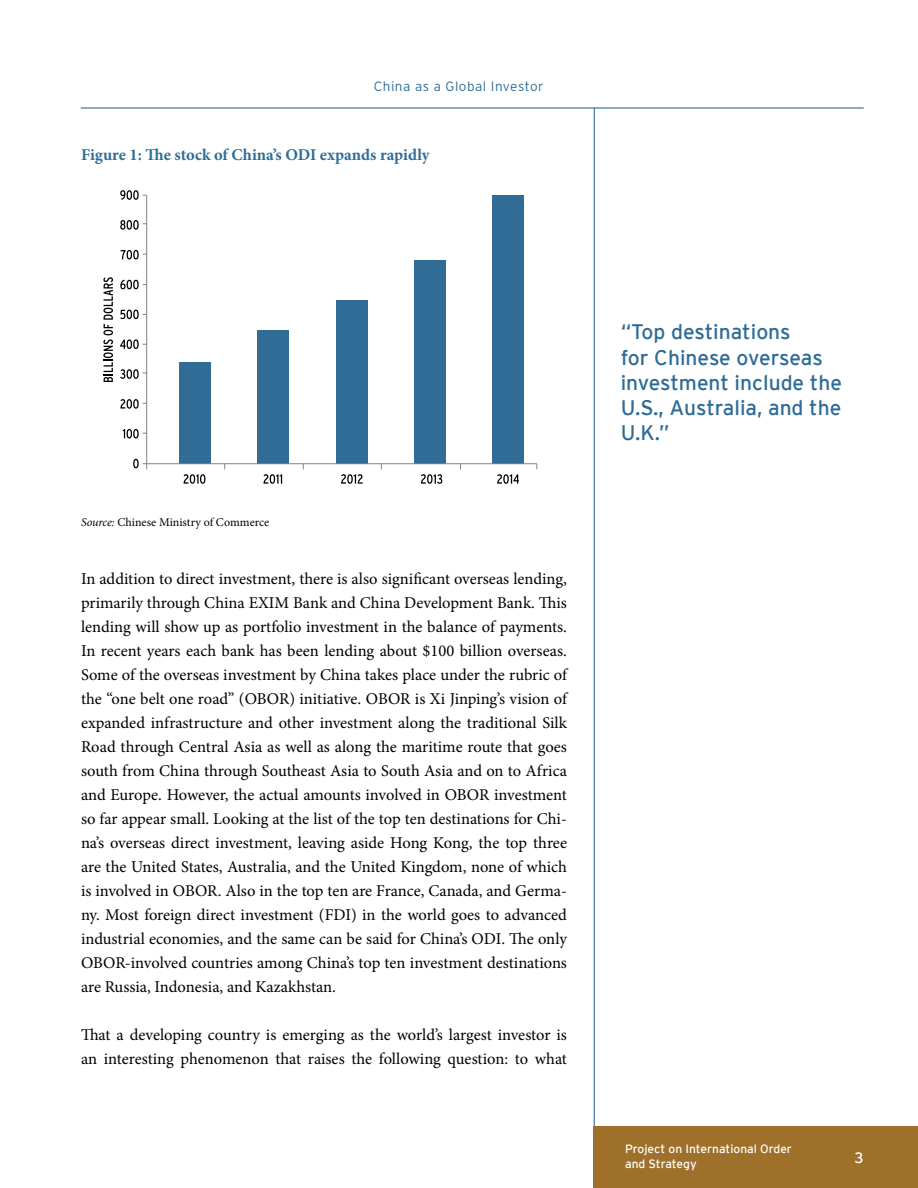
<style>
.page{position:relative;width:918px;height:1188px;background:#fff}
.page>*{position:absolute;margin:0;border:0;box-sizing:border-box;transform-origin:0 0}
.t1{font:21px/25.2px "Interstate";color:#2e6c96}
.t2{font:16.5px/24px "Minion Pro";letter-spacing:-.005em;color:#000;text-align:justify}
.t3{font:700 16.5px "Minion Pro";color:#2e6c96}
.t4{font:15px "Interstate";color:#fff}
.t5{font:300 13.5px "Interstate";letter-spacing:.04em;color:#2e6c96}
.t6{font:12px/14.4px "Interstate";color:#fff}
.t7{font:12px "Minion Pro";color:#000}
.s1{font-style:italic}
</style>
<div class="page">
<hr style="left:594px;top:108px;width:1px;height:1080px;background:#2e6c96">
<hr style="left:81px;top:107px;width:783px;height:2px;background:#2e6c96">
<div style="left:594px;top:1126px;width:324px;height:62px;background:#9e702a"></div>
<div style="left:179px;top:363px;width:31px;height:101px;background:#306c96"></div>
<div style="left:257px;top:330px;width:32px;height:134px;background:#306c96"></div>
<div style="left:336px;top:300px;width:31px;height:164px;background:#306c96"></div>
<div style="left:414px;top:260px;width:32px;height:204px;background:#306c96"></div>
<div style="left:493px;top:195px;width:31px;height:269px;background:#306c96"></div>
<svg style="left:133px;top:459px;width:6px;height:9px"></svg>
<svg style="left:184px;top:474px;width:21px;height:10px"></svg>
<svg style="left:263px;top:474px;width:19px;height:10px"></svg>
<svg style="left:341px;top:474px;width:22px;height:10px"></svg>
<svg style="left:421px;top:474px;width:21px;height:10px"></svg>
<svg style="left:497px;top:474px;width:22px;height:10px"></svg>
<hr style="left:146px;top:195px;width:1px;height:274px;background:#808285">
<hr style="left:143px;top:463px;width:394px;height:1px;background:#808285">
<svg style="left:123px;top:429px;width:24px;height:10px"></svg>
<svg style="left:120px;top:399px;width:27px;height:10px"></svg>
<svg style="left:120px;top:369px;width:27px;height:10px"></svg>
<svg style="left:120px;top:339px;width:27px;height:10px"></svg>
<svg style="left:120px;top:310px;width:27px;height:9px"></svg>
<svg style="left:120px;top:280px;width:27px;height:9px"></svg>
<svg style="left:121px;top:250px;width:26px;height:9px"></svg>
<svg style="left:120px;top:220px;width:27px;height:10px"></svg>
<svg style="left:120px;top:190px;width:27px;height:10px"></svg>
<svg style="left:103px;top:277px;width:10px;height:105px"></svg>
<p class="t5" style="left:374px;top:79px;width:171px">China as a Global Investor</p>
<p class="t3" style="left:81px;top:144px;width:350px">Figure 1: The stock of China’s ODI expands rapidly</p>
<p class="t7" style="left:81px;top:514px;width:190px"><span class="s1">Source:</span> Chinese Ministry of Commerce</p>
<p class="t2" style="left:81px;top:566px;width:488px">In addition to direct investment, there is also significant overseas lending, primarily through China EXIM Bank and China Development Bank. This lending will show up as portfolio investment in the balance of payments.<br>In recent years each bank has been lending about $100 billion overseas.<br>Some of the overseas investment by China takes place under the rubric of the “one belt one road” (OBOR) initiative. OBOR is Xi Jinping’s vision of expanded infrastructure and other investment along the traditional Silk Road through Central Asia as well as along the maritime route that goes south from China through Southeast Asia to South Asia and on to Africa and Europe. However, the actual amounts involved in OBOR investment so far appear small. Looking at the list of the top ten destinations for Chi&shy;na’s overseas direct investment, leaving aside Hong Kong, the top three are the United States, Australia, and the United Kingdom, none of which is involved in OBOR. Also in the top ten are France, Canada, and Germa&shy;ny. Most foreign direct investment (FDI) in the world goes to advanced industrial economies, and the same can be said for China’s ODI. The only OBOR-involved countries among China’s top ten investment destinations are Russia, Indonesia, and Kazakhstan.</p>
<p class="t2" style="left:81px;top:1022px;width:488px">That a developing country is emerging as the world’s largest investor is an interesting phenomenon that raises the following question: to what</p>
<p class="t1" style="left:621px;top:319px;width:223px">“Top destinations<br>for Chinese overseas investment include the<br>U.S., Australia, and the<br>U.K.”</p>
<p class="t6" style="left:625px;top:1142px;width:168px">Project on International Order and Strategy</p>
<p class="t4" style="left:855px;top:1150px;width:11px">3</p>
</div>
